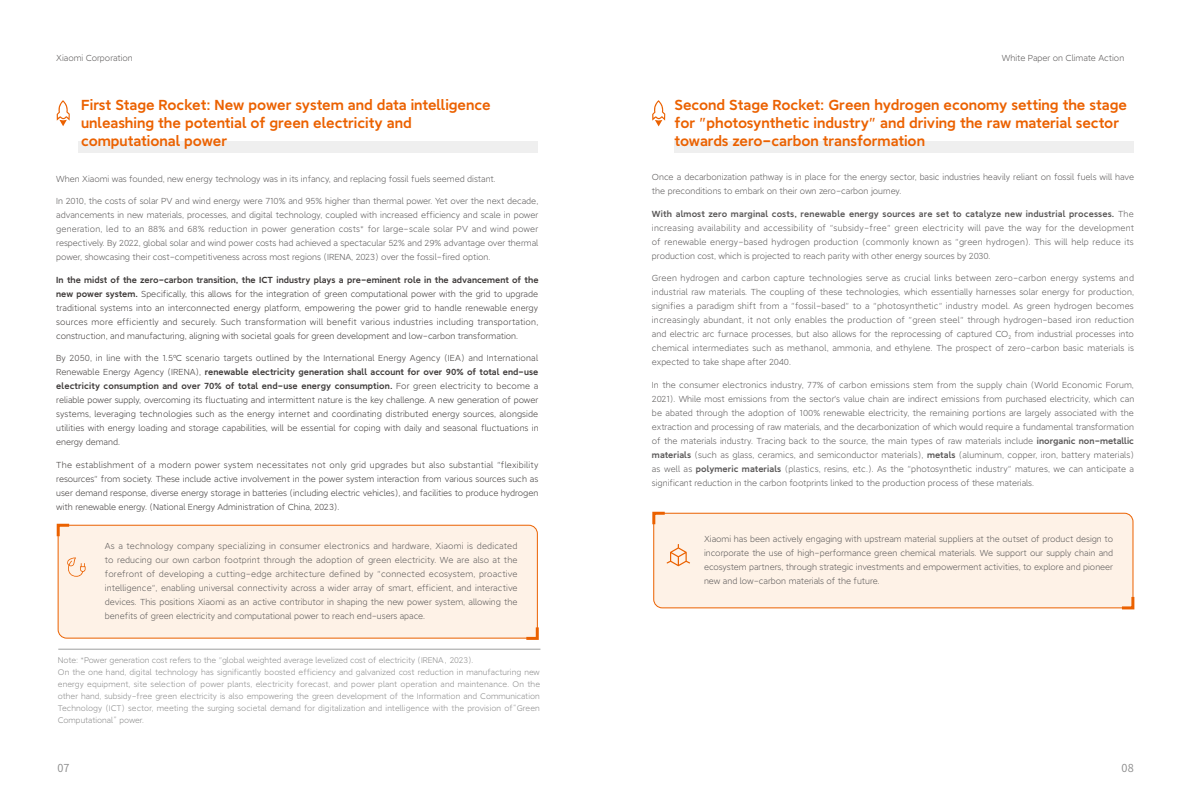
<style>
.page{position:relative;width:1191px;height:808px;background:#fff}
.page>*{position:absolute;margin:0;border:0;box-sizing:border-box;transform-origin:0 0}
.t1{font:14px/18px "MI Lan Pro DEMIBOLD GB1 4";color:#eb6100}
.t2{font:11px "Source Han Sans CN";color:#898989}
.t3{font:8.5px/14px "MI Lan Pro LIGHT GB1 4";color:#595757;text-align:justify}
.t4{font:8.5px/14px "MI Lan Pro LIGHT GB1 4";color:#3e3a39;text-align:justify}
.t5{font:8.5px/14px "MI Lan Pro DEMIBOLD GB1 4";letter-spacing:.005em;color:#3e3a39}
.t6{font:8.5px "MI Lan Pro LIGHT GB1 4";letter-spacing:.02em;color:#3e3a39}
.t7{font:8.5px "MI Lan Pro DEMIBOLD GB1 4";letter-spacing:.02em;color:#595757}
.t8{font:8px/12px "MI Lan Pro LIGHT GB1 4";letter-spacing:.005em;color:#898989}
.s1{font-family:"MI Lan Pro DEMIBOLD GB1 4"}
.s2{font-family:"MI Lan Pro LIGHT GB1 4"}
</style>
<div class="page">
<div style="left:78px;top:141px;width:460px;height:12px;background:#efefef"></div>
<div style="left:58px;top:525px;width:480px;height:114px;background:#fef2e7"></div>
<svg style="left:56px;top:523px;width:16px;height:16px"></svg>
<svg style="left:523px;top:624px;width:16px;height:16px"></svg>
<svg style="left:67px;top:557px;width:19px;height:20px"></svg>
<svg style="left:57px;top:100px;width:13px;height:26px"></svg>
<div style="left:674px;top:141px;width:460px;height:12px;background:#efefef"></div>
<div style="left:653px;top:513px;width:480px;height:95px;background:#fef2e7"></div>
<svg style="left:652px;top:511px;width:16px;height:16px"></svg>
<svg style="left:1119px;top:594px;width:16px;height:16px"></svg>
<svg style="left:666px;top:544px;width:24px;height:22px"></svg>
<svg style="left:652px;top:100px;width:13px;height:26px"></svg>
<hr style="left:58px;top:649px;width:482px;height:1px;background:#9fa0a0">
<p class="t3" style="left:56px;top:51px;width:78px">Xiaomi Corporation</p>
<p class="t3" style="left:1001px;top:51px;width:124px">White Paper on Climate Action</p>
<h1 class="t1" style="left:81px;top:96px;width:411px">First Stage Rocket: New power system and data intelligence unleashing the potential of green electricity and computational power</h1>
<p class="t3" style="left:56px;top:172px;width:441px">When Xiaomi was founded, new energy technology was in its infancy, and replacing fossil fuels seemed distant.</p>
<p class="t3" style="left:56px;top:194px;width:483px">In 2010, the costs of solar PV and wind energy were 710% and 95% higher than thermal power. Yet over the next decade, advancements in new materials, processes, and digital technology, coupled with increased efficiency and scale in power generation, led to an 88% and 68% reduction in power generation costs* for large-scale solar PV and wind power respectively. By 2022, global solar and wind power costs had achieved a spectacular 52% and 29% advantage over thermal power, showcasing their cost-competitiveness across most regions (IRENA, 2023) over the fossil-fired option.</p>
<p class="t5" style="left:56px;top:273px;width:484px">In the midst of the zero-carbon transition, the ICT industry plays a pre-eminent role in the advancement of the</p>
<p class="t4" style="left:56px;top:287px;width:483px"><span class="s1">new power system.</span> Specifically, this allows for the integration of green computational power with the grid to upgrade traditional systems into an interconnected energy platform, empowering the power grid to handle renewable energy sources more efficiently and securely. Such transformation will benefit various industries including transportation, construction, and manufacturing, aligning with societal goals for green development and low-carbon transformation.</p>
<p class="t6" style="left:56px;top:354px;width:483px">By 2050, in line with the 1.5℃ scenario targets outlined by the International Energy Agency (IEA) and International</p>
<p class="t5" style="left:56px;top:365px;width:483px"><span class="s2">Renewable Energy Agency (IRENA),</span> renewable electricity generation shall account for over 90% of total end-use electricity consumption and over 70% of total end-use energy consumption. <span class="s2">For green electricity to become a</span></p>
<p class="t4" style="left:56px;top:393px;width:484px">reliable power supply, overcoming its fluctuating and intermittent nature is the key challenge. A new generation of power systems, leveraging technologies such as the energy internet and coordinating distributed energy sources, alongside utilities with energy loading and storage capabilities, will be essential for coping with daily and seasonal fluctuations in energy demand.</p>
<p class="t4" style="left:56px;top:458px;width:483px">The establishment of a modern power system necessitates not only grid upgrades but also substantial "flexibility resources" from society. These include active involvement in the power system interaction from various sources such as user demand response, diverse energy storage in batteries (including electric vehicles), and facilities to produce hydrogen with renewable energy. (National Energy Administration of China, 2023).</p>
<h1 class="t1" style="left:674px;top:96px;width:454px">Second Stage Rocket: Green hydrogen economy setting the stage for "photosynthetic industry" and driving the raw material sector towards zero-carbon transformation</h1>
<p class="t3" style="left:652px;top:170px;width:483px">Once a decarbonization pathway is in place for the energy sector, basic industries heavily reliant on fossil fuels will have the preconditions to embark on their own zero-carbon journey.</p>
<p class="t7" style="left:652px;top:209px;width:483px">With almost zero marginal costs, renewable energy sources are set to catalyze new industrial processes. <span class="s2">The</span></p>
<p class="t3" style="left:652px;top:221px;width:484px">increasing availability and accessibility of "subsidy-free" green electricity will pave the way for the development of renewable energy-based hydrogen production (commonly known as "green hydrogen). This will help reduce its production cost, which is projected to reach parity with other energy sources by 2030.</p>
<p class="t3" style="left:652px;top:271px;width:483px">Green hydrogen and carbon capture technologies serve as crucial links between zero-carbon energy systems and industrial raw materials. The coupling of these technologies, which essentially harnesses solar energy for production, signifies a paradigm shift from a "fossil-based" to a "photosynthetic" industry model. As green hydrogen becomes increasingly abundant, it not only enables the production of "green steel" through hydrogen-based iron reduction and electric arc furnace processes, but also allows for the reprocessing of captured CO<sub>2</sub> from industrial processes into chemical intermediates such as methanol, ammonia, and ethylene. The prospect of zero-carbon basic materials is expected to take shape after 2040.</p>
<p class="t3" style="left:652px;top:378px;width:484px">In the consumer electronics industry, 77% of carbon emissions stem from the supply chain (World Economic Forum, 2021). While most emissions from the sector's value chain are indirect emissions from purchased electricity, which can be abated through the adoption of 100% renewable electricity, the remaining portions are largely associated with the extraction and processing of raw materials, and the decarbonization of which would require a fundamental transformation of the materials industry. Tracing back to the source, the main types of raw materials include <span class="s1">inorganic non-metallic materials</span> (such as glass, ceramics, and semiconductor materials), <span class="s1">metals</span> (aluminum, copper, iron, battery materials) as well as <span class="s1">polymeric materials</span> (plastics, resins, etc.). As the "photosynthetic industry" matures, we can anticipate a significant reduction in the carbon footprints linked to the production process of these materials.</p>
<p class="t3" style="left:105px;top:539px;width:414px">As a technology company specializing in consumer electronics and hardware, Xiaomi is dedicated to reducing our own carbon footprint through the adoption of green electricity. We are also at the forefront of developing a cutting-edge architecture defined by "connected ecosystem, proactive intelligence", enabling universal connectivity across a wider array of smart, efficient, and interactive devices. This positions Xiaomi as an active contributor in shaping the new power system, allowing the benefits of green electricity and computational power to reach end-users apace.</p>
<p class="t8" style="left:58px;top:654px;width:484px">Note: *Power generation cost refers to the "global weighted average levelized cost of electricity (IRENA，2023).<br>On the one hand, digital technology has significantly boosted efficiency and galvanized cost reduction in manufacturing new energy equipment, site selection of power plants, electricity forecast, and power plant operation and maintenance. On the other hand, subsidy-free green electricity is also empowering the green development of the Information and Communication Technology (ICT) sector, meeting the surging societal demand for digitalization and intelligence with the provision of“Green Computational” power.</p>
<p class="t3" style="left:704px;top:532px;width:410px">Xiaomi has been actively engaging with upstream material suppliers at the outset of product design to incorporate the use of high-performance green chemical materials. We support our supply chain and ecosystem partners, through strategic investments and empowerment activities, to explore and pioneer new and low-carbon materials of the future.</p>
<p class="t2" style="left:57px;top:761px;width:14px">07</p>
<p class="t2" style="left:1121px;top:761px;width:14px">08</p>
</div>
